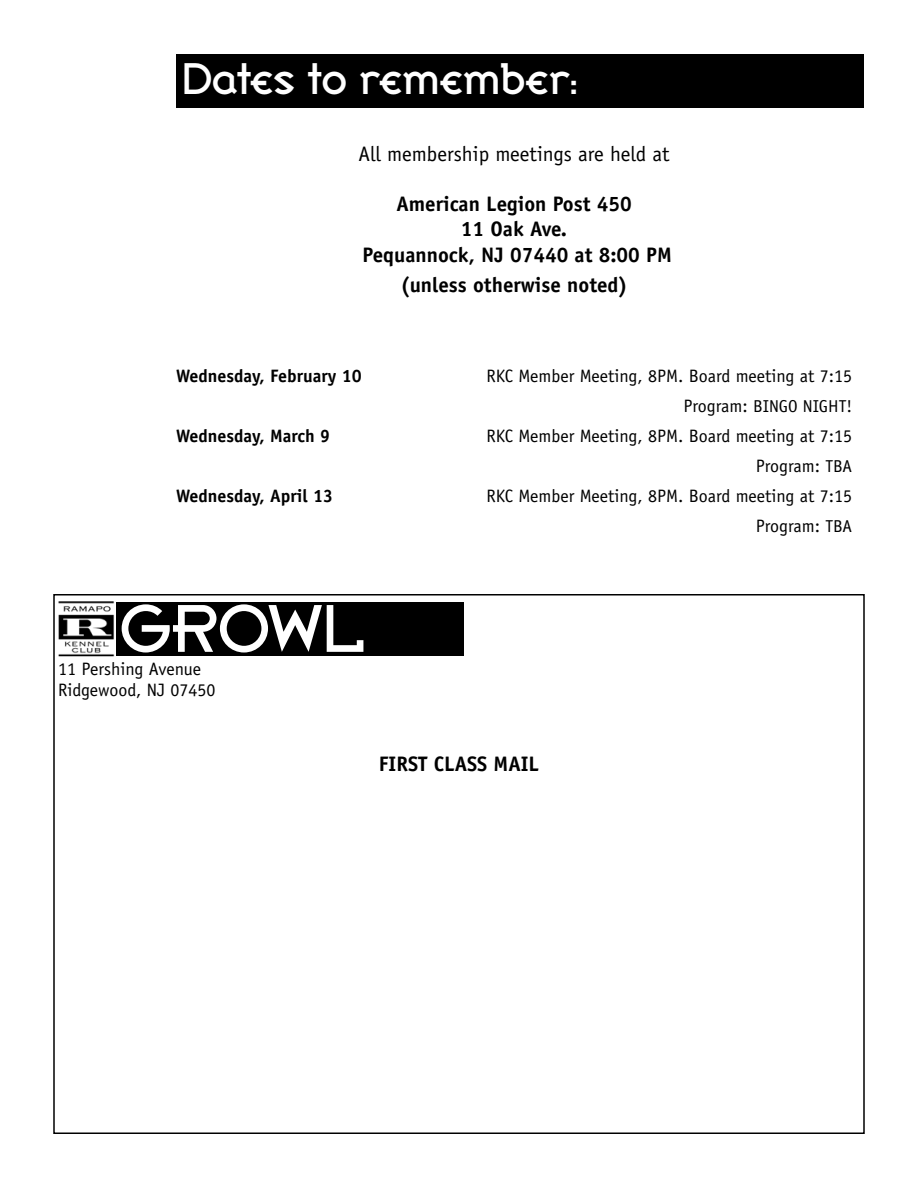
<style>
.page{position:relative;width:918px;height:1188px;background:#fff}
.page>*{position:absolute;margin:0;border:0;box-sizing:border-box;transform-origin:0 0}
.t1{font:66px "Broadband ICG";color:#fff}
.t2{font:43.5px "Broadband ICG";color:#fff}
.t3{font:700 21px/25.2px "Officina Sans";color:#000;text-align:center}
.t4{font:21px "Officina Sans";color:#000}
.t5{font:18px/30px "Officina Sans";color:#000;text-align:right}
.t6{font:700 18px "Officina Sans";color:#000}
.t7{font:17.25px "Officina Sans";color:#000}
.s1{font-size:18px}
.s2{font-size:17.25px}
</style>
<div class="page">
<div style="left:176px;top:54px;width:688px;height:54px;background:#000"></div>
<img style="left:58px;top:601px;width:57px;height:56px">
<div style="left:116px;top:602px;width:348px;height:54px;background:#000"></div>
<h2 class="t2" style="left:183px;top:52px;width:396px">Dates to remember:</h2>
<p class="t4" style="left:358px;top:141px;width:313px">All membership meetings are held at</p>
<p class="t3" style="left:363px;top:191px;width:311px">American Legion Post 450<br>11 Oak Ave.<br>Pequannock, NJ 07440 at 8:00 PM</p>
<p class="t3" style="left:400px;top:272px;width:229px">(unless otherwise noted)</p>
<p class="t6" style="left:176px;top:364px;width:187px">Wednesday, February 10</p>
<p class="t5" style="left:486px;top:360px;width:367px">RKC Member Meeting, 8PM. Board meeting at 7:15</p>
<p class="t7" style="left:683px;top:396px;width:170px"><span class="s1">Program:</span> BINGO NIGHT!</p>
<p class="t6" style="left:176px;top:424px;width:156px">Wednesday, March 9</p>
<p class="t5" style="left:486px;top:420px;width:367px">RKC Member Meeting, 8PM. Board meeting at 7:15<br>Program: <span class="s2">TBA</span></p>
<p class="t6" style="left:176px;top:484px;width:159px">Wednesday, April 13</p>
<p class="t5" style="left:486px;top:480px;width:367px">RKC Member Meeting, 8PM. Board meeting at 7:15<br>Program: <span class="s2">TBA</span></p>
<h1 class="t1" style="left:120px;top:588px;width:247px">GROWL</h1>
<p class="t5" style="left:58px;top:658px;width:159px;line-height:21.6px;text-align:left">11 Pershing Avenue<br>Ridgewood, NJ 07450</p>
<p class="t3" style="left:379px;top:751px;width:162px">FIRST CLASS MAIL</p>
</div>
